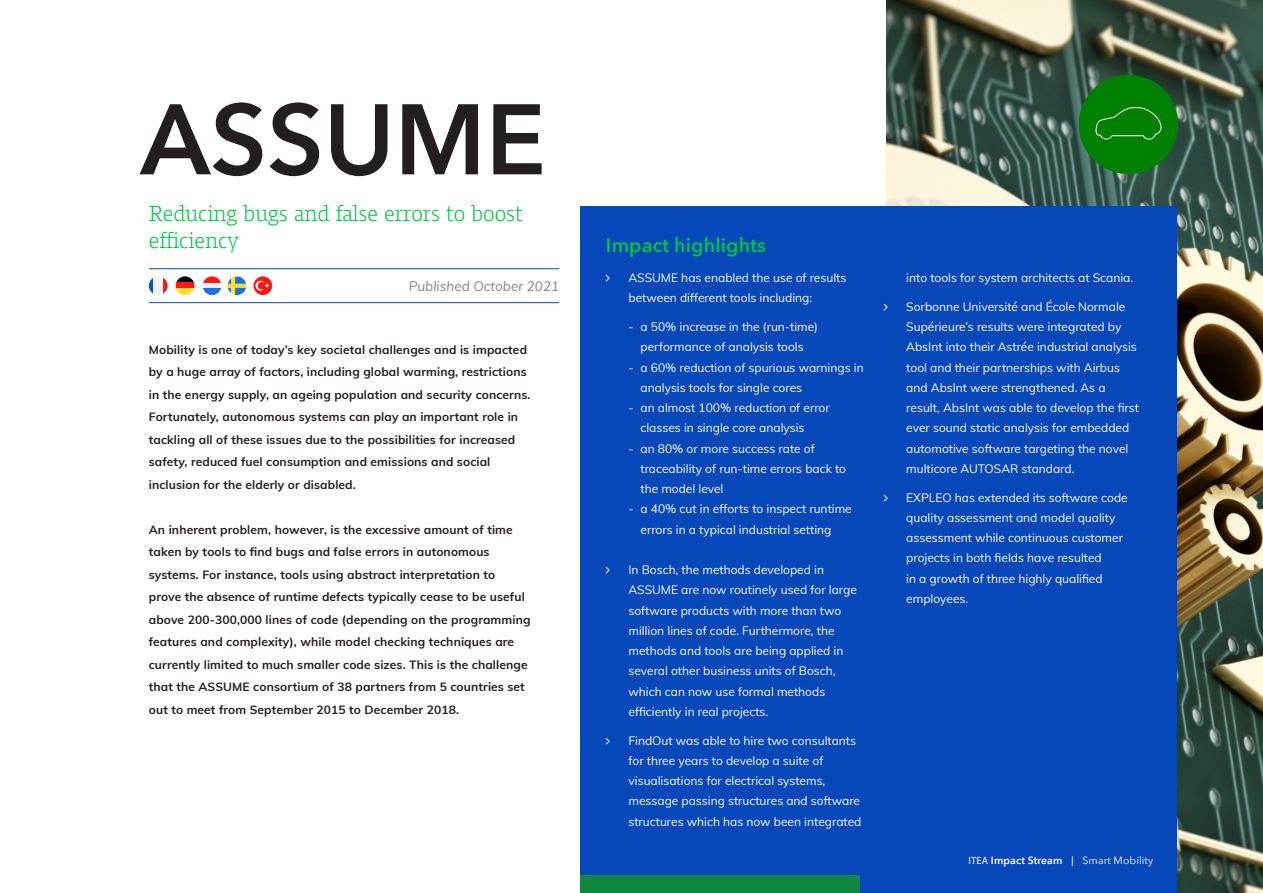
<style>
.page{position:relative;width:1263px;height:893px;background:#fff}
.page>*{position:absolute;margin:0;border:0;box-sizing:border-box;transform-origin:0 0}
.heading_1{font:600 99px "Avenir Next";color:#231f20}
.heading_2__sub{font:300 22.5px/27px "Harrison Serif Pro";color:#00c441}
.heading-B{font:600 19.5px "Avenir Next";letter-spacing:.01em;color:#00c441}
.t1{font:italic 13.5px "Muli";color:#808285}
.box_body___opsomming{font:12px/20.2px "Muli";color:#fff}
.impact_story__leader{font:700 12px/22.5px "Muli";letter-spacing:.01em;color:#231f20}
.body{font:10.5px "Avenir Next";letter-spacing:.01em;color:#fff}
.s1{font-family:"Myriad Pro"}
.s2{font-weight:600}
.s3{font-family:"Muli"}
</style>
<div class="page">
<img style="left:887px;top:0;width:376px;height:893px">
<div style="left:580px;top:207px;width:597px;height:686px;background:#0648b9"></div>
<div style="left:580px;top:875px;width:280px;height:18px;background:#118641"></div>
<svg style="left:228px;top:276px;width:18px;height:19px"></svg>
<svg style="left:176px;top:276px;width:18px;height:7px"></svg>
<div style="left:176px;top:283px;width:18px;height:6px;background:#ff1712"></div>
<svg style="left:176px;top:289px;width:18px;height:6px"></svg>
<svg style="left:253px;top:276px;width:19px;height:19px"></svg>
<svg style="left:255px;top:281px;width:14px;height:10px"></svg>
<div style="left:203px;top:283px;width:18px;height:6px;background:#f0f0f0"></div>
<svg style="left:203px;top:289px;width:18px;height:6px"></svg>
<svg style="left:203px;top:276px;width:18px;height:7px"></svg>
<svg style="left:149px;top:278px;width:4px;height:16px"></svg>
<div style="left:154px;top:276px;width:9px;height:19px;background:#f0f0f0"></div>
<svg style="left:163px;top:277px;width:5px;height:17px"></svg>
<hr style="left:149px;top:302px;width:410px;height:1px;background:#0648b9">
<hr style="left:149px;top:268px;width:410px;height:1px;background:#0648b9">
<div style="left:1079px;top:75px;width:99px;height:99px;background:#008001;border-radius:50%"></div>
<svg style="left:1095px;top:107px;width:67px;height:33px"></svg>
<p class="heading_1" style="left:140px;top:55px;width:407px">ASSUME</p>
<p class="heading_2__sub" style="left:149px;top:198px;width:375px">Reducing bugs and false errors to boost efficiency</p>
<p class="t1" style="left:409px;top:277px;width:152px">Published October 2021</p>
<p class="impact_story__leader" style="left:149px;top:337px;width:383px">Mobility is one of today’s key societal challenges and is impacted by a huge array of factors, including global warming, restrictions in the energy supply, an ageing population and security concerns.<br>Fortunately, autonomous systems can play an important role in tackling all of these issues due to the possibilities for increased safety, reduced fuel consumption and emissions and social inclusion for the elderly or disabled.</p>
<p class="impact_story__leader" style="left:149px;top:517px;width:383px">An inherent problem, however, is the excessive amount of time taken by tools to find bugs and false errors in autonomous systems. For instance, tools using abstract interpretation to prove the absence of runtime defects typically cease to be useful above 200-300,000 lines of code (depending on the programming features and complexity), while model checking techniques are currently limited to much smaller code sizes. This is the challenge that the ASSUME consortium of 38 partners from 5 countries set out to meet from September 2015 to December 2018.</p>
<p class="heading-B" style="left:606px;top:228px;width:161px">Impact highlights</p>
<p class="box_body___opsomming" style="left:628px;top:267px;width:219px">ASSUME has enabled the use of results between different tools including:</p>
<p class="box_body___opsomming" style="left:628px;top:316px;width:191px;text-align:center">- a 50% increase in the (run-time) performance of analysis tools</p>
<p class="box_body___opsomming" style="left:640px;top:357px;width:225px;text-indent:-12px">- a 60% reduction of spurious warnings in analysis tools for single cores</p>
<p class="box_body___opsomming" style="left:640px;top:397px;width:191px;text-indent:-12px">- an almost 100% reduction of error classes in single core analysis</p>
<p class="box_body___opsomming" style="left:640px;top:438px;width:207px;text-indent:-12px">- an 80% or more success rate of traceability of run-time errors back to the model level</p>
<p class="box_body___opsomming" style="left:640px;top:498px;width:213px;text-indent:-12px">- a 40% cut in efforts to inspect runtime errors in a typical industrial setting</p>
<p class="box_body___opsomming" style="left:628px;top:559px;width:230px">In Bosch, the methods developed in ASSUME are now routinely used for large software products with more than two million lines of code. Furthermore, the methods and tools are being applied in several other business units of Bosch, which can now use formal methods efficiently in real projects.</p>
<p class="box_body___opsomming" style="left:628px;top:730px;width:234px">FindOut was able to hire two consultants for three years to develop a suite of visualisations for electrical systems, message passing structures and software structures which has now been integrated</p>
<p class="box_body___opsomming" style="left:906px;top:267px;width:228px">into tools for system architects at Scania.</p>
<p class="box_body___opsomming" style="left:906px;top:296px;width:234px">Sorbonne Université and École Normale Supérieure’s results were integrated by AbsInt into their Astrée industrial analysis tool and their partnerships with Airbus and AbsInt were strengthened. As a result, AbsInt was able to develop the first ever sound static analysis for embedded automotive software targeting the novel multicore AUTOSAR standard.</p>
<p class="box_body___opsomming" style="left:906px;top:487px;width:223px">EXPLEO has extended its software code quality assessment and model quality assessment while continuous customer projects in both fields have resulted<br>in a growth of three highly qualified employees.</p>
<p class="body" style="left:968px;top:851px;width:186px"><span class="s1">ITEA</span> <span class="s2">Impact Stream</span> <span class="s3">|</span> Smart Mobility</p>
</div>
